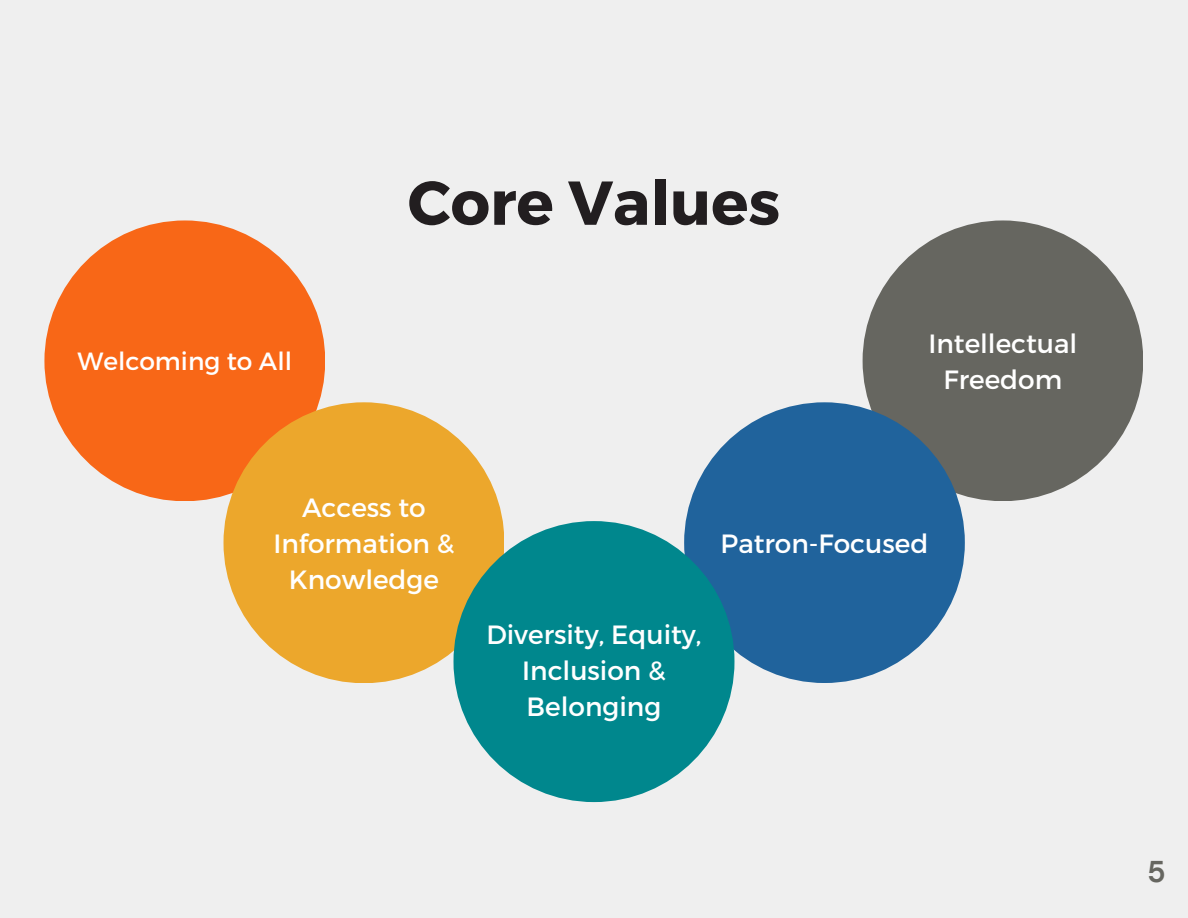
<style>
.page{position:relative;width:1188px;height:918px;background:#efefef}
.page>*{position:absolute;margin:0;border:0;box-sizing:border-box;transform-origin:0 0}
.t1{font:700 61.8px "Montserrat";color:#221e20}
.t2{font:700 30px "DM Sans";color:#666660}
.t3{font:26.4px/36px "Montserrat";color:#fff;text-align:center}
.t4{font:24.9px "Montserrat";color:#fff}
</style>
<div class="page">
<div style="left:44px;top:220px;width:281px;height:281px;background:#f86717;border-radius:50%"></div>
<div style="left:224px;top:402px;width:280px;height:281px;background:#eca72c;border-radius:50%"></div>
<div style="left:863px;top:220px;width:280px;height:281px;background:#666660;border-radius:50%"></div>
<div style="left:684px;top:402px;width:281px;height:281px;background:#20639c;border-radius:50%"></div>
<div style="left:453px;top:521px;width:282px;height:281px;background:#00878d;border-radius:50%"></div>
<p class="t4" style="left:78px;top:345px;width:216px">Welcoming to All</p>
<h1 class="t1" style="left:408px;top:163px;width:374px">Core Values</h1>
<p class="t3" style="left:928px;top:325px;width:150px">Intellectual<br>Freedom</p>
<p class="t3" style="left:273px;top:488px;width:182px">Access to<br>Information &amp;<br>Knowledge</p>
<p class="t3" style="left:721px;top:524px;width:209px">Patron-Focused</p>
<p class="t3" style="left:486px;top:616px;width:217px">Diversity, Equity,<br>Inclusion &amp;<br>Belonging</p>
<p class="t2" style="left:1147px;top:852px;width:20px">5</p>
</div>
